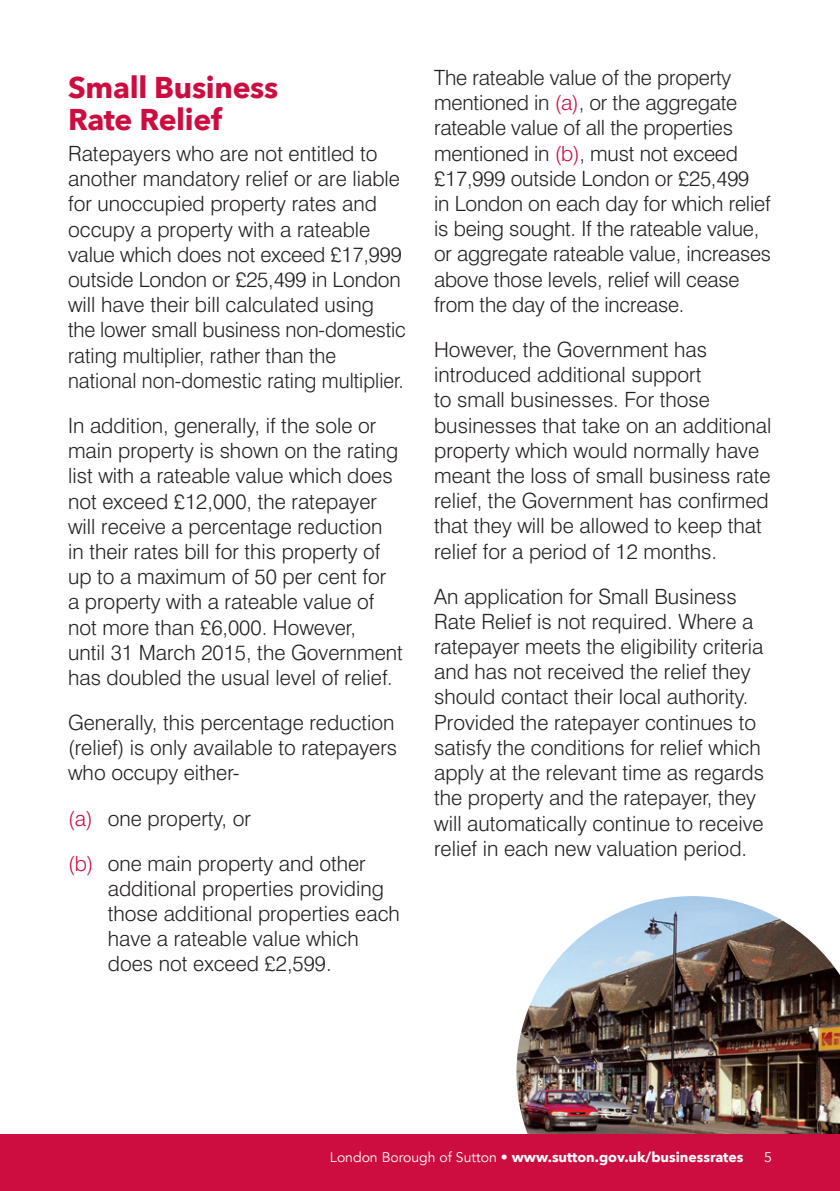
<style>
.page{position:relative;width:840px;height:1191px;background:#fff}
.page>*{position:absolute;margin:0;border:0;box-sizing:border-box;transform-origin:0 0}
.t1{font:700 30px/32px "Avenir Next";letter-spacing:-.01em;color:#cd0d40}
.t2{font:300 21px/25.2px "Swiss 721 BT";color:#231f20}
.t3{font:700 14px "Avenir Next";color:#fff}
.t4{font:14px "Avenir";color:#fff}
.s1{color:#cd0d40}
.s2{font-family:"Avenir";font-weight:400}
</style>
<div class="page">
<img style="left:516px;top:896px;width:323px;height:238px">
<div style="left:0;top:1134px;width:839px;height:57px;background:#cd0d40"></div>
<h1 class="t1" style="left:68px;top:71px;width:211px">Small Business<br>Rate Relief</h1>
<p class="t2" style="left:68px;top:141px;width:339px">Ratepayers who are not entitled to another mandatory relief or are liable for unoccupied property rates and occupy a property with a rateable value which does not exceed £17,999 outside London or £25,499 in London will have their bill calculated using the lower small business non-domestic rating multiplier, rather than the national non-domestic rating multiplier.</p>
<p class="t2" style="left:68px;top:412px;width:336px">In addition, generally, if the sole or main property is shown on the rating list with a rateable value which does not exceed £12,000, the ratepayer will receive a percentage reduction in their rates bill for this property of up to a maximum of 50 per cent for<br>a property with a rateable value of not more than £6,000. However,<br>until 31 March 2015, the Government has doubled the usual level of relief.</p>
<p class="t2" style="left:68px;top:710px;width:330px">Generally, this percentage reduction (relief) is only available to ratepayers who occupy either-</p>
<p class="t2" style="left:68px;top:795px;width:299px;line-height:45px"><span class="s1">(a)</span> one property, or<br><span class="s1">(b)</span> one main property and other</p>
<p class="t2" style="left:108px;top:875px;width:293px">additional properties providing those additional properties each have a rateable value which does not exceed £2,599.</p>
<p class="t2" style="left:434px;top:65px;width:338px">The rateable value of the property mentioned in <span class="s1">(a)</span>, or the aggregate rateable value of all the properties mentioned in <span class="s1">(b)</span>, must not exceed £17,999 outside London or £25,499<br>in London on each day for which relief is being sought. If the rateable value, or aggregate rateable value, increases above those levels, relief will cease from the day of the increase.</p>
<p class="t2" style="left:434px;top:336px;width:339px">However, the Government has introduced additional support<br>to small businesses. For those businesses that take on an additional property which would normally have meant the loss of small business rate relief, the Government has confirmed that they will be allowed to keep that relief for a period of 12 months.</p>
<p class="t2" style="left:434px;top:583px;width:331px">An application for Small Business Rate Relief is not required. Where a ratepayer meets the eligibility criteria and has not received the relief they should contact their local authority.<br>Provided the ratepayer continues to satisfy the conditions for relief which apply at the relevant time as regards the property and the ratepayer, they will automatically continue to receive relief in each new valuation period.</p>
<p class="t3" style="left:330px;top:1149px;width:415px"><span class="s2">London Borough of Sutton •</span> www.sutton.gov.uk/businessrates</p>
<p class="t4" style="left:763px;top:1149px;width:9px">5</p>
</div>
